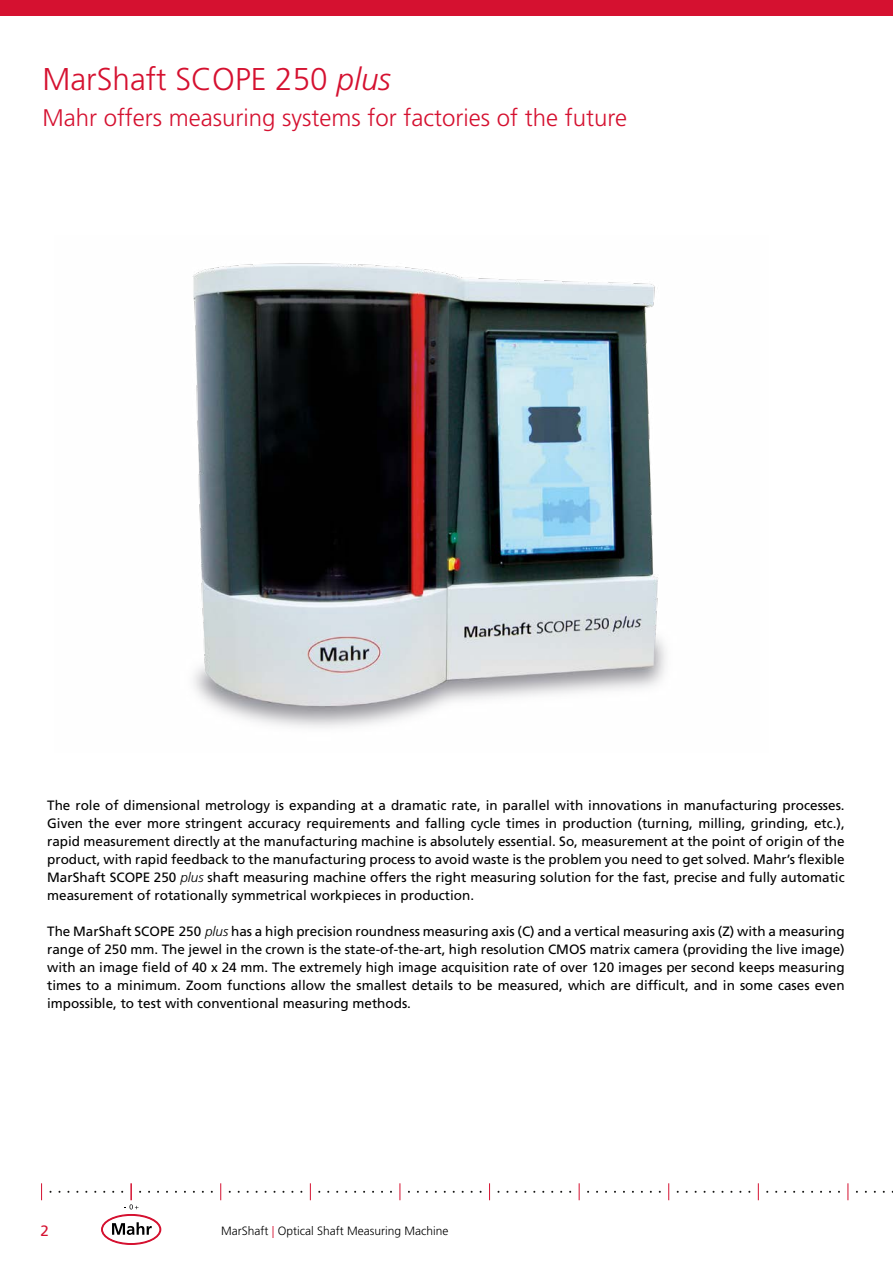
<style>
.page{position:relative;width:893px;height:1263px;background:#fff}
.page>*{position:absolute;margin:0;border:0;box-sizing:border-box;transform-origin:0 0}
.t1{font:300 31.5px "Frutiger LT Pro";color:#d51130}
.t2{font:300 24px "Frutiger LT Pro";color:#d51130}
.t3{font:15px "Frutiger LT Pro";color:#d51130}
.t4{font:13.5px/18px "Frutiger LT Pro";color:#000;text-align:justify}
.t5{font:300 12px "Frutiger LT Pro";color:#000}
.s1{font-style:italic}
.s2{font-weight:300;font-style:italic}
.s3{color:#d51130}
</style>
<div class="page">
<img style="left:192px;top:263px;width:474px;height:465px">
<div style="left:0;top:0;width:893px;height:16px;background:#d51130"></div>
<svg style="left:41px;top:1183px;width:1px;height:17px"></svg>
<svg style="left:94px;top:1183px;width:74px;height:61px"></svg>
<svg style="left:220px;top:1183px;width:1px;height:17px"></svg>
<svg style="left:310px;top:1183px;width:1px;height:17px"></svg>
<svg style="left:400px;top:1183px;width:1px;height:17px"></svg>
<svg style="left:489px;top:1183px;width:1px;height:17px"></svg>
<svg style="left:579px;top:1183px;width:1px;height:17px"></svg>
<svg style="left:668px;top:1183px;width:1px;height:17px"></svg>
<svg style="left:758px;top:1183px;width:1px;height:17px"></svg>
<svg style="left:847px;top:1183px;width:1px;height:17px"></svg>
<h1 class="t1" style="left:43px;top:61px;width:350px">MarShaft SCOPE 250 <span class="s1">plus</span></h1>
<h2 class="t2" style="left:43px;top:104px;width:586px">Mahr offers measuring systems for factories of the future</h2>
<p class="t4" style="left:47px;top:796px;width:799px">The role of dimensional metrology is expanding at a dramatic rate, in parallel with innovations in manufacturing processes.<br>Given the ever more stringent accuracy requirements and falling cycle times in production (turning, milling, grinding, etc.), rapid measurement directly at the manufacturing machine is absolutely essential. So, measurement at the point of origin of the product, with rapid feedback to the manufacturing process to avoid waste is the problem you need to get solved. Mahr’s flexible MarShaft SCOPE 250 <span class="s2">plus</span> shaft measuring machine offers the right measuring solution for the fast, precise and fully automatic measurement of rotationally symmetrical workpieces in production.</p>
<p class="t4" style="left:47px;top:922px;width:799px">The MarShaft SCOPE 250 <span class="s2">plus</span> has a high precision roundness measuring axis (C) and a vertical measuring axis (Z) with a measuring range of 250 mm. The jewel in the crown is the state-of-the-art, high resolution CMOS matrix camera (providing the live image) with an image field of 40 x 24 mm. The extremely high image acquisition rate of over 120 images per second keeps measuring times to a minimum. Zoom functions allow the smallest details to be measured, which are difficult, and in some cases even impossible, to test with conventional measuring methods.</p>
<p class="t3" style="left:40px;top:1222px;width:10px">2</p>
<p class="t5" style="left:221px;top:1224px;width:229px">MarShaft <span class="s3">|</span> Optical Shaft Measuring Machine</p>
</div>
